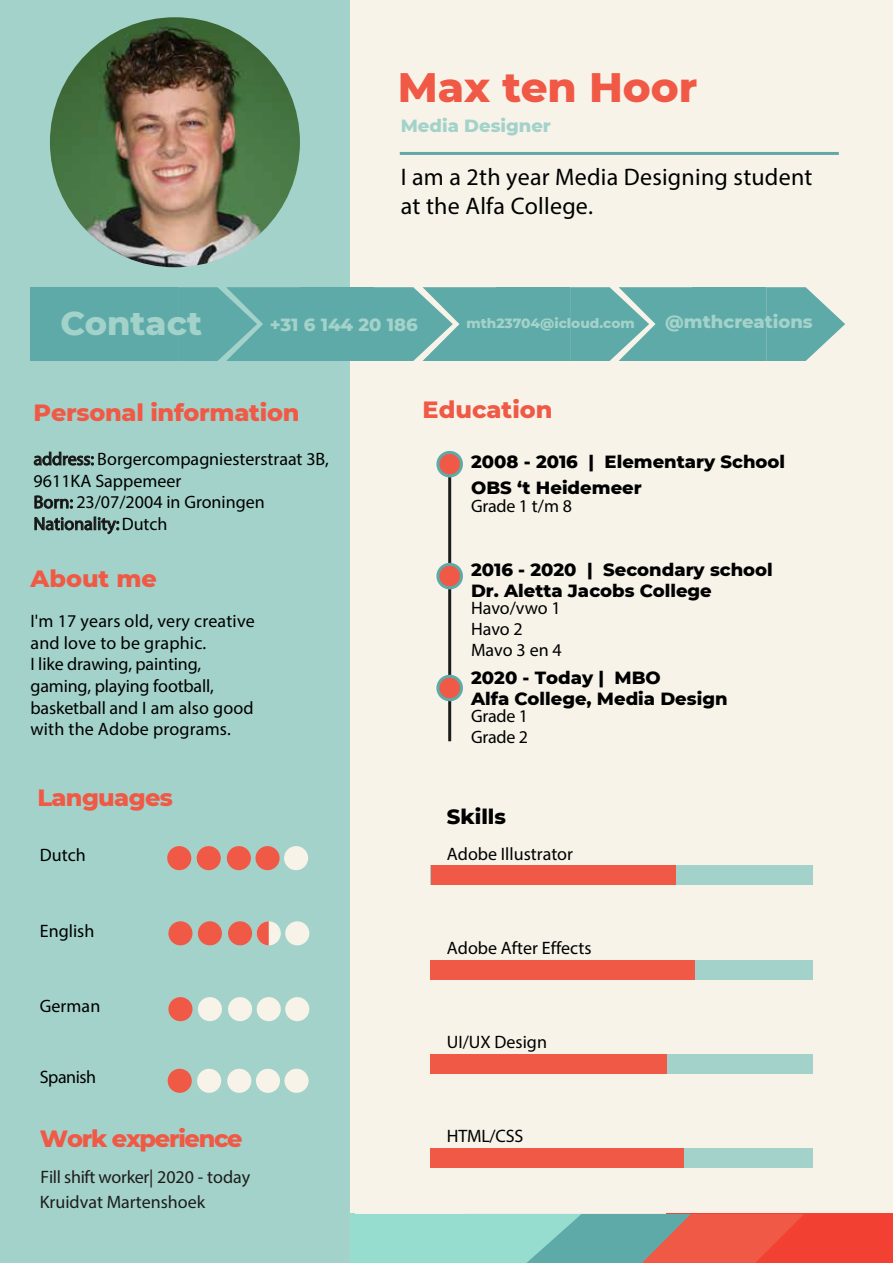
<style>
.page{position:relative;width:893px;height:1263px;background:#fff}
.page>*{position:absolute;margin:0;border:0;box-sizing:border-box;transform-origin:0 0}
.t1{font:800 42px "Montserrat";color:#f05945}
.t2{font:800 33.6px "Montserrat";color:#a3d2ca}
.t3{font:24px/28.8px "Myriad Pro";letter-spacing:.01em;color:#000}
.t4{font:800 24px "Montserrat";letter-spacing:-.01em;color:#f05945}
.t5{font:800 24px "Montserrat";letter-spacing:-.055em;color:#f05945}
.t6{font:800 21px "Montserrat";color:#000}
.t7{font:18px/21.6px "Myriad Pro";color:#000}
.t8{font:800 18px/26px "Montserrat";color:#000}
.t9{font:18px/25.2px "Myriad Pro";color:#1d1d1b}
.t10{font:800 18px "Montserrat";color:#a3d2ca}
.t11{font:18px "Myriad Pro";letter-spacing:-.025em;color:#000}
.t12{font:800 13.65px "Montserrat";color:#a3d2ca}
</style>
<div class="page">
<div style="left:350px;top:0;width:543px;height:1263px;background:#f7f3e9"></div>
<div style="left:430px;top:866px;width:382px;height:19px;background:#a3d2ca"></div>
<div style="left:430px;top:960px;width:382px;height:19px;background:#a3d2ca"></div>
<div style="left:430px;top:1054px;width:382px;height:19px;background:#a3d2ca"></div>
<div style="left:430px;top:1149px;width:382px;height:19px;background:#a3d2ca"></div>
<div style="left:666px;top:1214px;width:227px;height:49px;background:#f24133"></div>
<svg style="left:354px;top:1214px;width:450px;height:49px;background:#a3a79a"></svg>
<hr style="left:350px;top:1214px;width:4px;height:49px;background:#97ddcf">
<div style="left:431px;top:866px;width:244px;height:19px;background:#f05945"></div>
<div style="left:430px;top:960px;width:264px;height:19px;background:#f05945"></div>
<div style="left:430px;top:1054px;width:237px;height:19px;background:#f05945"></div>
<div style="left:430px;top:1149px;width:254px;height:19px;background:#f05945"></div>
<hr style="left:448px;top:688px;width:3px;height:53px;background:#1d1d1b">
<hr style="left:448px;top:464px;width:3px;height:224px;background:#1d1d1b">
<div style="left:438px;top:452px;width:23px;height:24px;background:#f05945;border-radius:50%"></div>
<div style="left:436px;top:451px;width:27px;height:26px;border:3px solid #5eaaa8;border-radius:50%"></div>
<div style="left:438px;top:564px;width:23px;height:24px;background:#f05945;border-radius:50%"></div>
<div style="left:436px;top:563px;width:27px;height:26px;border:3px solid #5eaaa8;border-radius:50%"></div>
<div style="left:438px;top:676px;width:23px;height:24px;background:#f05945;border-radius:50%"></div>
<div style="left:436px;top:675px;width:27px;height:26px;border:3px solid #5eaaa8;border-radius:50%"></div>
<svg style="left:0;top:0;width:350px;height:1263px;background:#9cc5bb"></svg>
<div style="left:300px;top:287px;width:74px;height:74px;background:#5eaaa8"></div>
<svg style="left:178px;top:287px;width:122px;height:74px;background:#62acaa"></svg>
<div style="left:104px;top:287px;width:74px;height:74px;background:#5eaaa8"></div>
<div style="left:31px;top:287px;width:73px;height:74px;background:#5eaaa8"></div>
<svg style="left:374px;top:287px;width:122px;height:74px;background:#68aeac"></svg>
<div style="left:496px;top:287px;width:74px;height:74px;background:#5eaaa8"></div>
<svg style="left:766px;top:287px;width:79px;height:74px"></svg>
<svg style="left:570px;top:287px;width:122px;height:74px;background:#68aeac"></svg>
<div style="left:692px;top:287px;width:74px;height:74px;background:#5eaaa8"></div>
<hr style="left:400px;top:152px;width:439px;height:3px;background:#5eaaa8">
<div style="left:167px;top:846px;width:24px;height:24px;background:#f05945;border-radius:50%"></div>
<div style="left:197px;top:846px;width:24px;height:24px;background:#f05945;border-radius:50%"></div>
<div style="left:227px;top:846px;width:24px;height:24px;background:#f05945;border-radius:50%"></div>
<div style="left:255px;top:846px;width:25px;height:24px;background:#f05945;border-radius:50%"></div>
<div style="left:284px;top:846px;width:24px;height:24px;background:#f7f3e9;border-radius:50%"></div>
<div style="left:168px;top:921px;width:24px;height:24px;background:#f05945;border-radius:50%"></div>
<div style="left:198px;top:921px;width:24px;height:24px;background:#f05945;border-radius:50%"></div>
<div style="left:228px;top:921px;width:24px;height:24px;background:#f05945;border-radius:50%"></div>
<div style="left:257px;top:921px;width:24px;height:24px;background:#f7f3e9;border-radius:50%"></div>
<svg style="left:257px;top:921px;width:12px;height:24px"></svg>
<div style="left:285px;top:921px;width:24px;height:24px;background:#f7f3e9;border-radius:50%"></div>
<div style="left:168px;top:997px;width:24px;height:24px;background:#f05945;border-radius:50%"></div>
<div style="left:198px;top:997px;width:24px;height:24px;background:#f7f3e9;border-radius:50%"></div>
<div style="left:228px;top:997px;width:24px;height:24px;background:#f7f3e9;border-radius:50%"></div>
<div style="left:257px;top:997px;width:24px;height:24px;background:#f7f3e9;border-radius:50%"></div>
<div style="left:285px;top:997px;width:24px;height:24px;background:#f7f3e9;border-radius:50%"></div>
<div style="left:168px;top:1069px;width:24px;height:24px;background:#f05945;border-radius:50%"></div>
<div style="left:197px;top:1069px;width:24px;height:24px;background:#f7f3e9;border-radius:50%"></div>
<div style="left:227px;top:1069px;width:24px;height:24px;background:#f7f3e9;border-radius:50%"></div>
<div style="left:256px;top:1069px;width:24px;height:24px;background:#f7f3e9;border-radius:50%"></div>
<div style="left:284px;top:1069px;width:25px;height:24px;background:#f7f3e9;border-radius:50%"></div>
<svg style="left:34px;top:452px;width:60px;height:13px"></svg>
<svg style="left:35px;top:495px;width:84px;height:40px;background:#87ada6"></svg>
<h1 class="t1" style="left:398px;top:56px;width:301px">Max ten Hoor</h1>
<p class="t10" style="left:401px;top:113px;width:152px">Media Designer</p>
<h3 class="t3" style="left:401px;top:162px;width:413px">I am a 2th year Media Designing student at the Alfa College.</h3>
<h2 class="t2" style="left:60px;top:298px;width:143px">Contact</h2>
<p class="t10" style="left:270px;top:312px;width:149px">+31 6 144 20 186</p>
<p class="t12" style="left:467px;top:313px;width:170px">mth23704@icloud.com</p>
<p class="t10" style="left:665px;top:309px;width:149px">@mthcreations</p>
<h3 class="t4" style="left:34px;top:395px;width:267px">Personal information</h3>
<p class="t7" style="left:34px;top:448px;width:297px">address: Borgercompagniesterstraat 3B,<br>9611KA Sappemeer<br>Born: 23/07/2004 in Groningen<br>Nationality:Dutch</p>
<h3 class="t4" style="left:31px;top:561px;width:128px">About me</h3>
<p class="t7" style="left:31px;top:610px;width:226px">I'm 17 years old, very creative and love to be graphic.<br>I like drawing, painting, gaming, playing football, basketball and I am also good with the Adobe programs.</p>
<h3 class="t4" style="left:37px;top:780px;width:137px">Languages</h3>
<p class="t7" style="left:40px;top:844px;width:47px">Dutch</p>
<p class="t7" style="left:40px;top:919px;width:56px">English</p>
<p class="t7" style="left:40px;top:995px;width:62px">German</p>
<p class="t11" style="left:40px;top:1066px;width:58px">Spanish</p>
<h3 class="t5" style="left:40px;top:1121px;width:204px">Work experience</h3>
<p class="t9" style="left:40px;top:1164px;width:212px">Fill shift worker| 2020 - today<br>Kruidvat Martenshoek</p>
<h3 class="t4" style="left:423px;top:392px;width:131px">Education</h3>
<p class="t8" style="left:471px;top:448px;width:316px">2008 - 2016 | Elementary School<br>OBS ‘t Heidemeer</p>
<p class="t7" style="left:471px;top:494px;width:103px">Grade 1 t/m 8</p>
<p class="t8" style="left:471px;top:558px;width:303px;line-height:20.9px">2016 - 2020 | Secondary school<br>Dr. Aletta Jacobs College</p>
<p class="t7" style="left:471px;top:598px;width:92px;line-height:20.9px">Havo/vwo 1<br>Havo 2<br>Mavo 3 en 4</p>
<p class="t8" style="left:471px;top:666px;width:258px;line-height:20.5px">2020 - Today | MBO<br>Alfa College, Media Design</p>
<p class="t7" style="left:471px;top:705px;width:59px;line-height:20.5px">Grade 1<br>Grade 2</p>
<p class="t6" style="left:447px;top:801px;width:61px">Skills</p>
<p class="t7" style="left:447px;top:842px;width:128px">Adobe Illustrator</p>
<p class="t7" style="left:447px;top:937px;width:146px">Adobe After Effects</p>
<p class="t7" style="left:447px;top:1030px;width:102px">UI/UX Design</p>
<p class="t7" style="left:447px;top:1125px;width:78px">HTML/CSS</p>
</div>
